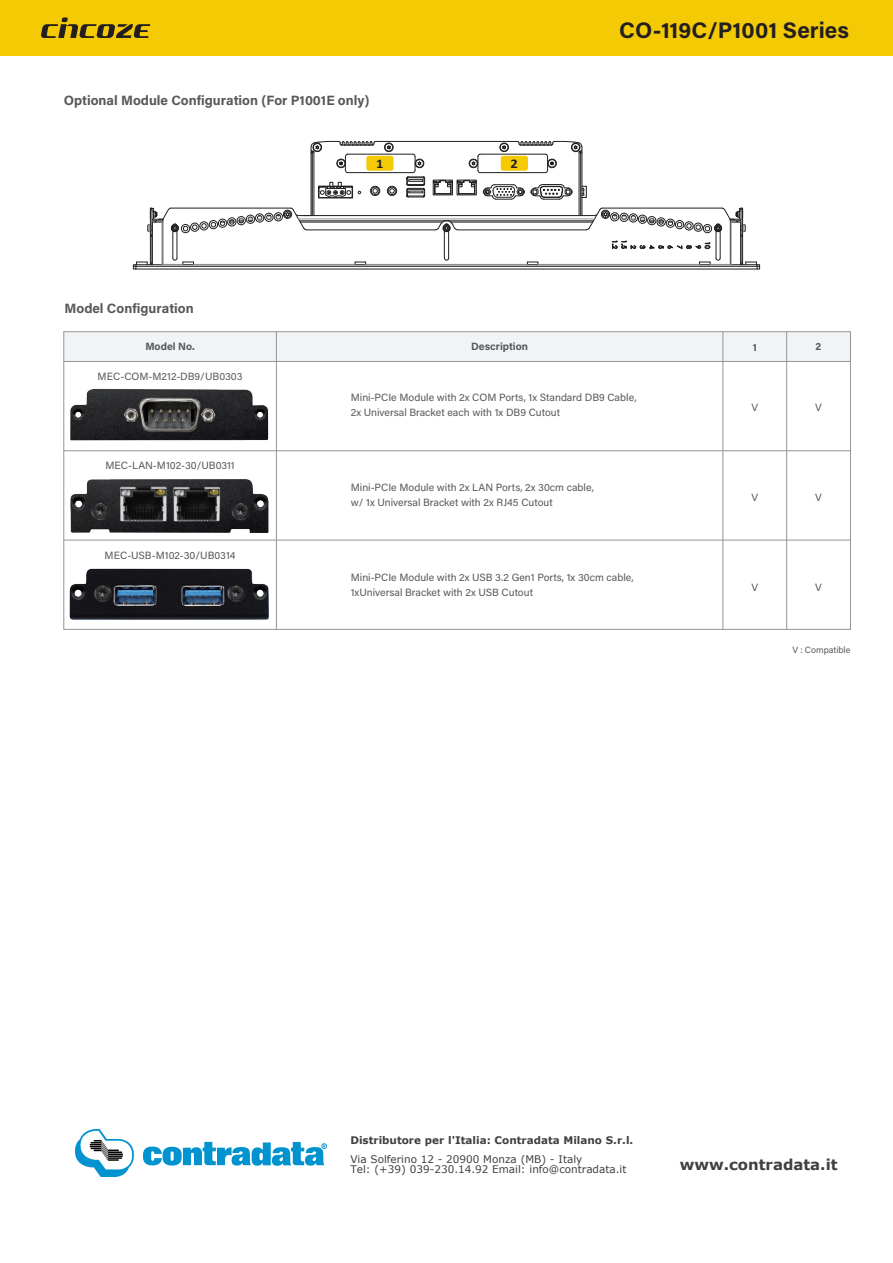
<style>
.page{position:relative;width:893px;height:1263px;background:#fff}
.page>*{position:absolute;margin:0;border:0;box-sizing:border-box;transform-origin:0 0}
.t1{font:700 22.5px "Acumin Pro";color:#231f20}
.t2{font:700 15px "Verdana";color:#404040}
.t3{font:700 13.5px "Acumin Pro";color:#57585a}
.t4{font:700 13.2px "Calibri";color:#231f20;scale:1.1 1}
.t5{font:10.5px/15px "Acumin Pro";color:#57585a}
.t6{font:10.5px/19.5px "Verdana";color:#404040}
.t7{font:700 10.5px "Acumin Pro";color:#57585a}
.t8{font:9px "Acumin Pro";color:#57585a}
.s1{font-weight:700}
</style>
<div class="page">
<img style="left:63px;top:373px;width:227px;height:81px">
<img style="left:63px;top:464px;width:227px;height:81px">
<img style="left:63px;top:554px;width:227px;height:76px">
<div style="left:0;top:0;width:893px;height:55px;background:#f4ca05"></div>
<svg style="left:41px;top:17px;width:109px;height:21px"></svg>
<div style="left:64px;top:332px;width:786px;height:29px;background:#f2f3f4"></div>
<hr style="left:276px;top:332px;width:1px;height:297px;background:#939598">
<hr style="left:723px;top:332px;width:1px;height:297px;background:#939598">
<hr style="left:786px;top:332px;width:1px;height:297px;background:#939598">
<hr style="left:64px;top:361px;width:786px;height:1px;background:#939598">
<hr style="left:64px;top:450px;width:786px;height:1px;background:#939598">
<hr style="left:64px;top:540px;width:786px;height:1px;background:#939598">
<hr style="left:136px;top:269px;width:621px;height:1px;background:#231f20">
<svg style="left:133px;top:141px;width:627px;height:128px"></svg>
<img style="left:75px;top:1130px;width:252px;height:46px">
<p class="t3" style="left:64px;top:91px;width:307px">Optional Module Configuration (For P1001E only)</p>
<p class="t4" style="left:376px;top:154px;width:8px">1</p>
<p class="t4" style="left:511px;top:154px;width:8px">2</p>
<p class="t3" style="left:65px;top:299px;width:131px">Model Configuration</p>
<p class="t7" style="left:145px;top:339px;width:51px">Model No.</p>
<p class="t5" style="left:98px;top:369px;width:146px">MEC-COM-M212-DB9/UB0303</p>
<p class="t7" style="left:471px;top:339px;width:58px">Description</p>
<h1 class="t1" style="left:619px;top:14px;width:231px">CO-119C/P1001 Series</h1>
<p class="t7" style="left:753px;top:339px;width:6px">1</p>
<p class="t7" style="left:816px;top:339px;width:7px">2</p>
<p class="t5" style="left:105px;top:458px;width:131px">MEC-LAN-M102-30/UB0311</p>
<p class="t5" style="left:105px;top:547px;width:132px">MEC-USB-M102-30/UB0314</p>
<p class="t5" style="left:351px;top:390px;width:287px">Mini-PCIe Module with 2x COM Ports, 1x Standard DB9 Cable,<br>2x Universal Bracket each with 1x DB9 Cutout</p>
<p class="t5" style="left:351px;top:480px;width:245px">Mini-PCIe Module with 2x LAN Ports, 2x 30cm cable, w/ 1x Universal Bracket with 2x RJ45 Cutout</p>
<p class="t5" style="left:351px;top:570px;width:284px">Mini-PCIe Module with 2x USB 3.2 Gen1 Ports, 1x 30cm cable,<br>1xUniversal Bracket with 2x USB Cutout</p>
<p class="t5" style="left:751px;top:399px;width:8px">V</p>
<p class="t5" style="left:815px;top:399px;width:8px">V</p>
<p class="t5" style="left:751px;top:489px;width:8px">V</p>
<p class="t5" style="left:815px;top:489px;width:8px">V</p>
<p class="t5" style="left:751px;top:579px;width:8px">V</p>
<p class="t5" style="left:815px;top:579px;width:8px">V</p>
<p class="t8" style="left:792px;top:643px;width:60px">V : Compatible</p>
<p class="t6" style="left:350px;top:1130px;width:284px"><span class="s1">Distributore</span> <span class="s1">per l'</span><span class="s1">Italia:</span> <span class="s1">Contradata Milano S.r.l.<br></span>Via Solferino 12 - 20900 Monza (MB) - Italy</p>
<p class="t6" style="left:350px;top:1159px;width:278px">Tel: (+39) 039-230.14.92 Email: info@contradata.it</p>
<h2 class="t2" style="left:680px;top:1154px;width:159px">www.contradata.it</h2>
</div>
